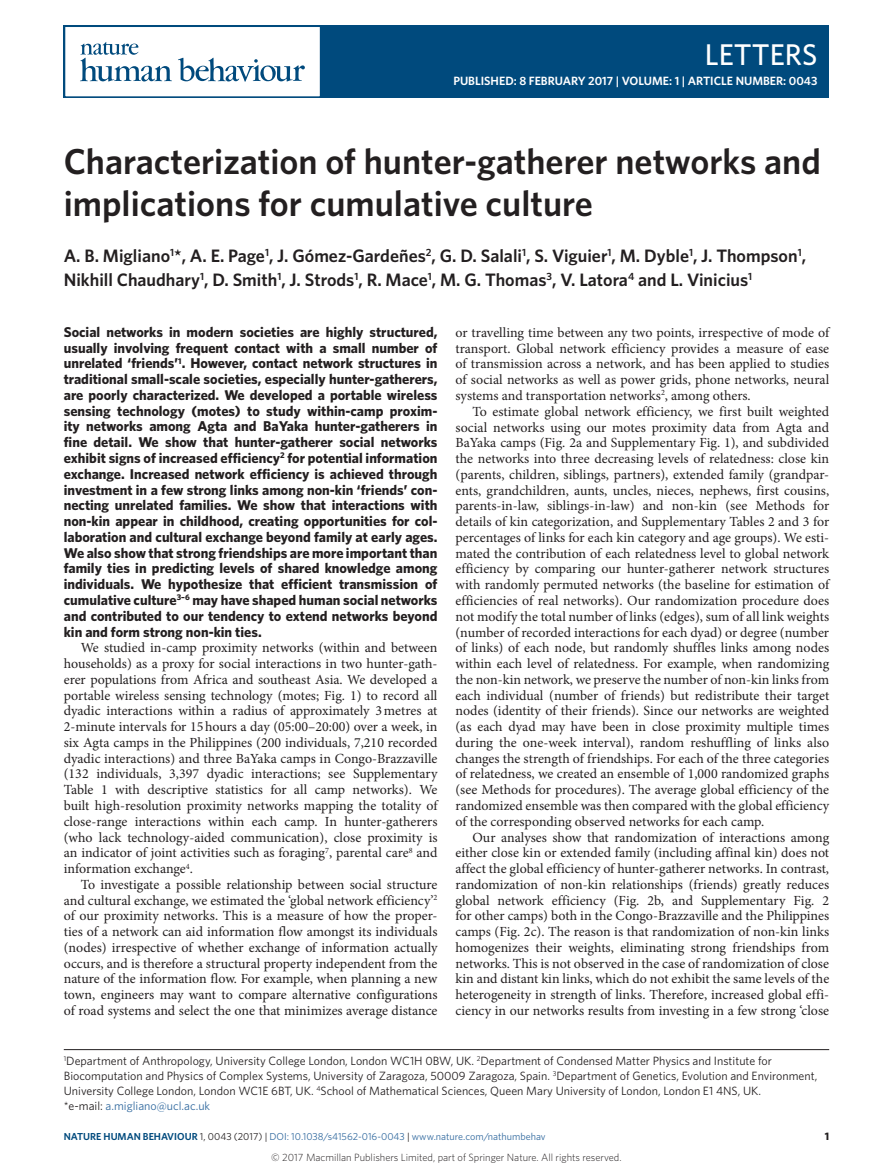
<style>
.page{position:relative;width:893px;height:1174px;background:#fff}
.page>*{position:absolute;margin:0;border:0;box-sizing:border-box;transform-origin:0 0}
.t1{font:600 36px/42px "Whitney";color:#231f20}
.t2{font:500 30px "Whitney";color:#fff}
.t3{font:600 18px/24px "Whitney";color:#231f20}
.t4{font:700 14.25px/15.8px "Whitney";color:#231f20;text-align:justify}
.t5{font:13.95px/15.8px "Minion Pro";letter-spacing:-.005em;color:#231f20;text-align:justify}
.t6{font:12px/15px "Whitney";color:#231f20}
.t7{font:600 12px "Whitney";color:#fff}
.t8{font:700 10.8px "Whitney";color:#231f20}
.t9{font:300 10.5px "Whitney";color:#231f20}
.t10{font:10.2px "Whitney";color:#326a9f}
.s1{color:#326a9f}
.s2{font-weight:600;color:#004a7d}
.s3{color:#231f20}
</style>
<div class="page">
<div style="left:64px;top:26px;width:765px;height:72px;background:#004a7d"></div>
<div style="left:64px;top:26px;width:257px;height:72px;background:#fff;border:2px solid #004a7d"></div>
<svg style="left:80px;top:42px;width:92px;height:39px"></svg>
<svg style="left:178px;top:58px;width:127px;height:24px"></svg>
<hr style="left:64px;top:1049px;width:765px;height:1px;background:#231f20">
<h2 class="t2" style="left:705px;top:34px;width:114px">LETTERS</h2>
<p class="t7" style="left:453px;top:73px;width:366px">PUBLISHED: 8 February 2017 | VOLUME: 1 | ARTICLE NUMBER: 0043</p>
<h1 class="t1" style="left:64px;top:140px;width:758px">Characterization of hunter-gatherer networks and implications for cumulative culture</h1>
<p class="t3" style="left:64px;top:244px;width:744px">A. B. Migliano<sup>1</sup>*, A. E. Page<sup>1</sup>, J. Gómez-Gardeñes<sup>2</sup>, G. D. Salali<sup>1</sup>, S. Viguier<sup>1</sup>, M. Dyble<sup>1</sup>, J. Thompson<sup>1</sup>,<br>Nikhill Chaudhary<sup>1</sup>, D. Smith<sup>1</sup>, J. Strods<sup>1</sup>, R. Mace<sup>1</sup>, M. G. Thomas<sup>3</sup>, V. Latora<sup>4</sup> and L. Vinicius<sup>1</sup></p>
<p class="t4" style="left:64px;top:324px;width:375px">Social networks in modern societies are highly structured, usually involving frequent contact with a small number of unrelated ‘friends’<sup>1</sup>. However, contact network structures in traditional small-scale societies, especially hunter-gatherers, are poorly characterized. We developed a portable wireless sensing technology (motes) to study within-camp proxim&shy;ity networks among Agta and BaYaka hunter-gatherers in fine detail. We show that hunter-gatherer social networks exhibit signs of increased efficiency<sup>2</sup> for potential information exchange. Increased network efficiency is achieved through investment in a few strong links among non-kin ‘friends’ con&shy;necting unrelated families. We show that interactions with non-kin appear in childhood, creating opportunities for col&shy;laboration and cultural exchange beyond family at early ages.<br>We also show that strong friendships are more important than family ties in predicting levels of shared knowledge among individuals. We hypothesize that efficient transmission of cumulative culture<sup>3–6</sup> may have shaped human social networks and contributed to our tendency to extend networks beyond kin and form strong non-kin ties.</p>
<p class="t5" style="left:64px;top:640px;width:375px;text-indent:17px">We studied in-camp proximity networks (within and between households) as a proxy for social interactions in two hunter-gath&shy;erer populations from Africa and southeast Asia. We developed a portable wireless sensing technology (motes; Fig. 1) to record all dyadic interactions within a radius of approximately 3metres at 2-minute intervals for 15hours a day (05:00–20:00) over a week, in six Agta camps in the Philippines (200 individuals, 7,210 recorded dyadic interactions) and three BaYaka camps in Congo-Brazzaville (132 individuals, 3,397 dyadic interactions; see Supplementary Table 1 with descriptive statistics for all camp networks). We built high-resolution proximity networks mapping the totality of close-range interactions within each camp. In hunter-gatherers (who lack technology-aided communication), close proximity is an indicator of joint activities such as foraging<sup>7</sup>, parental care<sup>8</sup> and information exchange<sup>4</sup>.</p>
<p class="t5" style="left:64px;top:876px;width:375px;text-indent:17px">To investigate a possible relationship between social structure and cultural exchange, we estimated the ‘global network efficiency’<sup>2 </sup>of our proximity networks. This is a measure of how the proper&shy;ties of a network can aid information flow amongst its individuals (nodes) irrespective of whether exchange of information actually occurs, and is therefore a structural property independent from the nature of the information flow. For example, when planning a new town, engineers may want to compare alternative configurations of road systems and select the one that minimizes average distance</p>
<p class="t5" style="left:455px;top:324px;width:375px">or travelling time between any two points, irrespective of mode of transport. Global network efficiency provides a measure of ease of transmission across a network, and has been applied to studies of social networks as well as power grids, phone networks, neural systems and transportation networks<sup>2</sup>, among others.</p>
<p class="t5" style="left:455px;top:403px;width:375px;text-indent:17px">To estimate global network efficiency, we first built weighted social networks using our motes proximity data from Agta and BaYaka camps (Fig. 2a and Supplementary Fig. 1), and subdivided the networks into three decreasing levels of relatedness: close kin (parents, children, siblings, partners), extended family (grandpar&shy;ents, grandchildren, aunts, uncles, nieces, nephews, first cousins, parents-in-law, siblings-in-law) and non-kin (see Methods for details of kin categorization, and Supplementary Tables 2 and 3 for percentages of links for each kin category and age groups). We esti&shy;mated the contribution of each relatedness level to global network efficiency by comparing our hunter-gatherer network structures with randomly permuted networks (the baseline for estimation of efficiencies of real networks). Our randomization procedure does not modify the total number of links (edges), sum of all link weights (number of recorded interactions for each dyad) or degree (number of links) of each node, but randomly shuffles links among nodes within each level of relatedness. For example, when randomizing the non-kin network, we preserve the number of non-kin links from each individual (number of friends) but redistribute their target nodes (identity of their friends). Since our networks are weighted (as each dyad may have been in close proximity multiple times during the one-week interval), random reshuffling of links also changes the strength of friendships. For each of the three categories of relatedness, we created an ensemble of 1,000 randomized graphs (see Methods for procedures). The average global efficiency of the randomized ensemble was then compared with the global efficiency of the corresponding observed networks for each camp.</p>
<p class="t5" style="left:455px;top:829px;width:375px;text-indent:17px">Our analyses show that randomization of interactions among either close kin or extended family (including affinal kin) does not affect the global efficiency of hunter-gatherer networks. In contrast, randomization of non-kin relationships (friends) greatly reduces global network efficiency (Fig. 2b, and Supplementary Fig. 2 for other camps) both in the Congo-Brazzaville and the Philippines camps (Fig. 2c). The reason is that randomization of non-kin links homogenizes their weights, eliminating strong friendships from networks. This is not observed in the case of randomization of close kin and distant kin links, which do not exhibit the same levels of the heterogeneity in strength of links. Therefore, increased global effi&shy;ciency in our networks results from investing in a few strong ‘close</p>
<p class="t6" style="left:64px;top:1053px;width:755px"><sup>1</sup>Department of Anthropology, University College London, London WC1H 0BW, UK. <sup>2</sup>Department of Condensed Matter Physics and Institute for Biocomputation and Physics of Complex Systems, University of Zaragoza, 50009 Zaragoza, Spain. <sup>3</sup>Department of Genetics, Evolution and Environment, University College London, London WC1E 6BT, UK. <sup>4</sup>School of Mathematical Sciences, Queen Mary University of London, London E1 4NS, UK.<br>*e-mail: <span class="s1">a.migliano@ucl.ac.uk</span></p>
<p class="t10" style="left:64px;top:1130px;width:483px"><span class="s2">nature HUMAN BEHAVIOUR</span> <span class="s3">1, 0043 (2017) |</span> DOI: 10.1038/s41562-016-0043 <span class="s3">|</span> www.nature.com/nathumbehav</p>
<p class="t8" style="left:825px;top:1129px;width:6px">1</p>
<p class="t9" style="left:271px;top:1150px;width:352px">© 2017 Macmillan Publishers Limited, part of Springer Nature. All rights reserved.</p>
</div>
